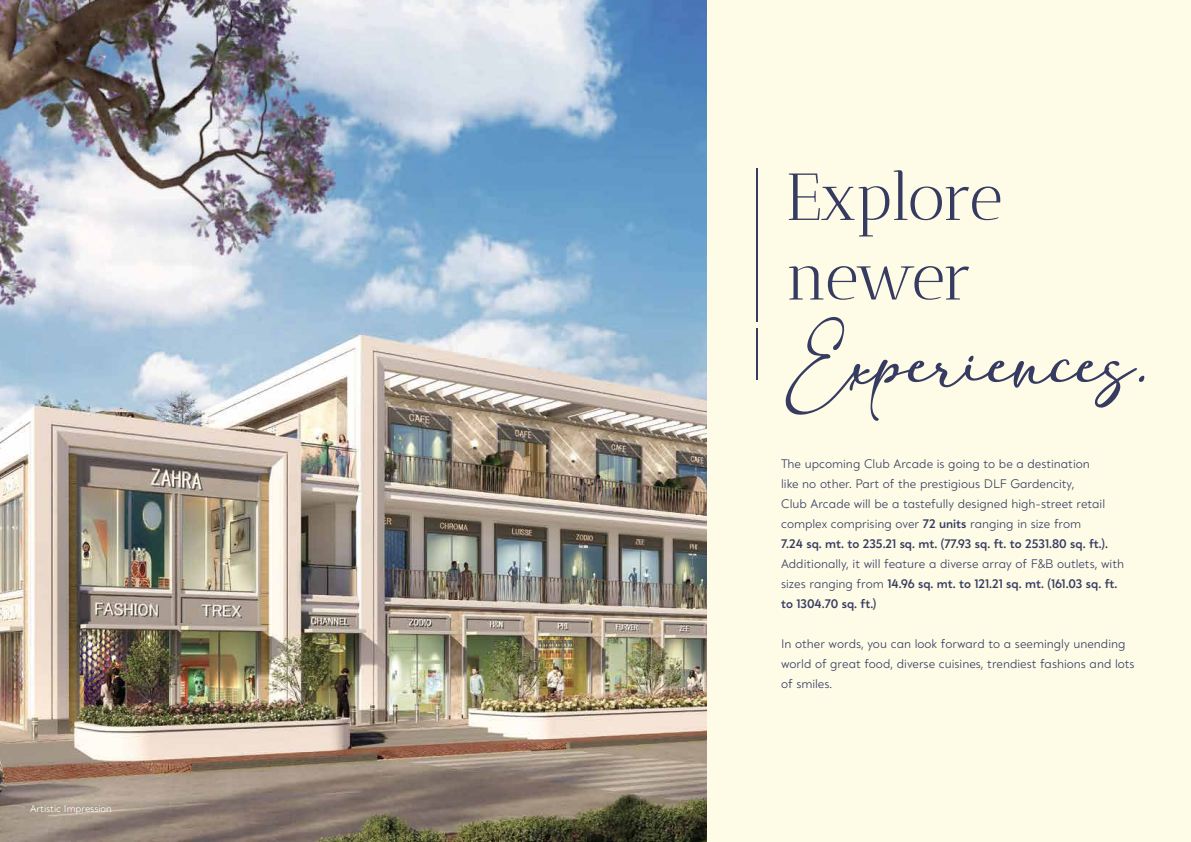
<style>
.page{position:relative;width:1191px;height:842px;background:#fefbe7}
.page>*{position:absolute;margin:0;border:0;box-sizing:border-box;transform-origin:0 0}
.t1{font:66.3px/79.6px "Antic Didone";letter-spacing:-.04em;color:#363c61}
.t2{font:53.7px "adelia";letter-spacing:-.04em;color:#363c61}
.t3{font:300 12px/20px "Grava";color:#363c61}
.t4{font:300 9.6px "Grava";color:#fff}
.s1{font-weight:500}
</style>
<div class="page">
<img style="left:0;top:0;width:706px;height:842px">
<hr style="left:756px;top:168px;width:1px;height:153px;background:#363c61">
<hr style="left:756px;top:329px;width:1px;height:51px;background:#363c61">
<p class="t4" style="left:30px;top:802px;width:83px">Artistic Impression</p>
<h1 class="t1" style="left:785px;top:157px;width:218px">Explore newer</h1>
<h2 class="t2" style="left:785px;top:335px;width:370px">Experiences.</h2>
<p class="t3" style="left:781px;top:454px;width:328px">The upcoming Club Arcade is going to be a destination like no other. Part of the prestigious DLF Gardencity,<br>Club Arcade will be a tastefully designed high-street retail complex comprising over <span class="s1">72 units</span> ranging in size from<br><span class="s1">7.24 sq. mt. to 235.21 sq. mt. (77.93 sq. ft. to 2531.80 sq. ft.).</span></p>
<p class="t3" style="left:781px;top:554px;width:344px">Additionally, it will feature a diverse array of F&amp;B outlets, with sizes ranging from <span class="s1">14.96 sq. mt. to 121.21 sq. mt. (161.03 sq. ft. to 1304.70 sq. ft.)</span></p>
<p class="t3" style="left:781px;top:634px;width:355px">In other words, you can look forward to a seemingly unending world of great food, diverse cuisines, trendiest fashions and lots of smiles.</p>
</div>
